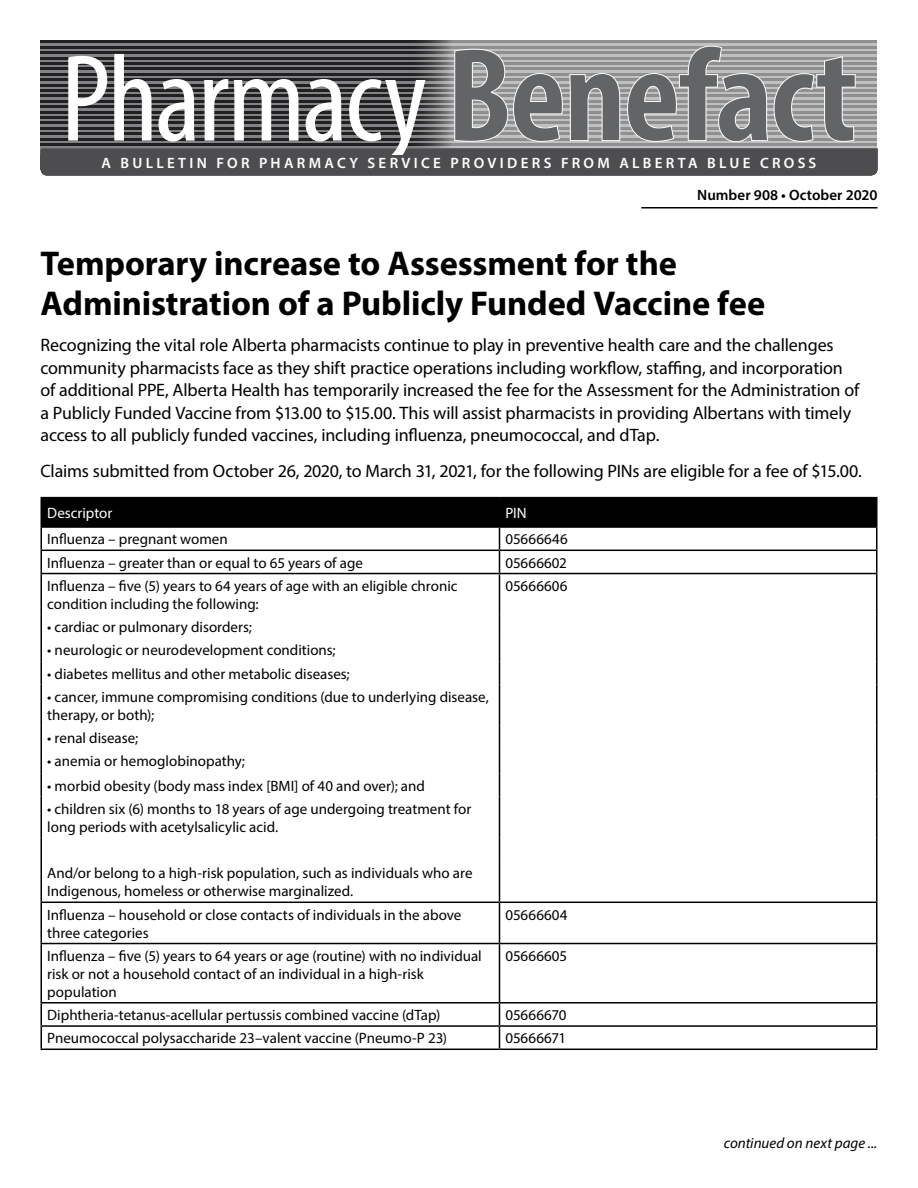
<style>
.page{position:relative;width:918px;height:1188px;background:#fff}
.page>*{position:absolute;margin:0;border:0;box-sizing:border-box;transform-origin:0 0}
.t1{font:700 34.5px/40.5px "Myriad Pro";letter-spacing:-.005em;color:#000}
.t2{font:18px/22.5px "Myriad Pro";letter-spacing:-.01em;color:#000}
.t3{font:15px/18px "Myriad Pro";color:#000}
.t4{font:600 15px "Myriad Pro";letter-spacing:.225em;color:#fff}
.t5{font:italic 15px "Myriad Pro";color:#000}
.t6{font:600 15px "Myriad Pro";letter-spacing:.005em;color:#000}
.t7{font:15px "Myriad Pro";color:#fff}
</style>
<div class="page">
<hr style="left:641px;top:207px;width:237px;height:1px;background:#000">
<hr style="left:40px;top:40px;width:838px;height:3px;background:#000">
<svg style="left:405px;top:40px;width:473px;height:5px;background:#9c9c9d"></svg>
<svg style="left:40px;top:45px;width:838px;height:131px;background:#7d7e7f"></svg>
<div style="left:40px;top:155px;width:838px;height:13px;background:#4d4d4f"></div>
<hr style="left:40px;top:497px;width:460px;height:1px;background:#000">
<hr style="left:40px;top:498px;width:2px;height:28px;background:#000">
<hr style="left:500px;top:497px;width:378px;height:1px;background:#000">
<hr style="left:876px;top:498px;width:2px;height:28px;background:#000">
<hr style="left:40px;top:526px;width:460px;height:2px;background:#000">
<hr style="left:40px;top:528px;width:2px;height:22px;background:#000">
<hr style="left:500px;top:526px;width:378px;height:2px;background:#000">
<hr style="left:876px;top:528px;width:2px;height:22px;background:#000">
<hr style="left:40px;top:944px;width:2px;height:58px;background:#000">
<hr style="left:499px;top:944px;width:1px;height:58px;background:#000">
<hr style="left:876px;top:944px;width:2px;height:58px;background:#000">
<hr style="left:40px;top:1002px;width:460px;height:2px;background:#000">
<hr style="left:40px;top:1004px;width:2px;height:21px;background:#000">
<hr style="left:500px;top:1002px;width:378px;height:2px;background:#000">
<hr style="left:876px;top:1004px;width:2px;height:21px;background:#000">
<hr style="left:40px;top:1025px;width:460px;height:2px;background:#000">
<hr style="left:40px;top:1027px;width:2px;height:22px;background:#000">
<hr style="left:500px;top:1025px;width:378px;height:2px;background:#000">
<svg style="left:499px;top:1004px;width:1px;height:45px"></svg>
<hr style="left:876px;top:1027px;width:2px;height:22px;background:#000">
<hr style="left:40px;top:1049px;width:460px;height:1px;background:#000">
<hr style="left:500px;top:1049px;width:378px;height:1px;background:#000">
<hr style="left:40px;top:574px;width:2px;height:41px;background:#000">
<hr style="left:40px;top:615px;width:2px;height:23px;background:#000">
<hr style="left:40px;top:638px;width:2px;height:23px;background:#000">
<hr style="left:40px;top:661px;width:2px;height:24px;background:#000">
<hr style="left:40px;top:685px;width:2px;height:41px;background:#000">
<hr style="left:40px;top:726px;width:2px;height:23px;background:#000">
<hr style="left:40px;top:749px;width:2px;height:24px;background:#000">
<hr style="left:40px;top:773px;width:2px;height:24px;background:#000">
<hr style="left:40px;top:797px;width:2px;height:41px;background:#000">
<hr style="left:40px;top:838px;width:2px;height:23px;background:#000">
<hr style="left:500px;top:550px;width:378px;height:1px;background:#000">
<hr style="left:876px;top:551px;width:2px;height:22px;background:#000">
<hr style="left:500px;top:573px;width:378px;height:1px;background:#000">
<hr style="left:499px;top:574px;width:1px;height:41px;background:#000">
<hr style="left:876px;top:574px;width:2px;height:41px;background:#000">
<svg style="left:499px;top:838px;width:1px;height:23px"></svg>
<hr style="left:876px;top:838px;width:2px;height:23px;background:#000">
<hr style="left:40px;top:550px;width:460px;height:1px;background:#000">
<hr style="left:40px;top:551px;width:2px;height:22px;background:#000">
<svg style="left:41px;top:498px;width:836px;height:75px"></svg>
<hr style="left:40px;top:573px;width:460px;height:1px;background:#000">
<svg style="left:499px;top:615px;width:1px;height:70px"></svg>
<hr style="left:499px;top:685px;width:1px;height:41px;background:#000">
<svg style="left:499px;top:726px;width:1px;height:71px"></svg>
<hr style="left:499px;top:797px;width:1px;height:41px;background:#000">
<hr style="left:876px;top:615px;width:2px;height:23px;background:#000">
<hr style="left:876px;top:638px;width:2px;height:23px;background:#000">
<hr style="left:876px;top:661px;width:2px;height:24px;background:#000">
<hr style="left:876px;top:685px;width:2px;height:41px;background:#000">
<hr style="left:876px;top:726px;width:2px;height:23px;background:#000">
<hr style="left:876px;top:749px;width:2px;height:24px;background:#000">
<hr style="left:876px;top:773px;width:2px;height:24px;background:#000">
<hr style="left:876px;top:797px;width:2px;height:41px;background:#000">
<hr style="left:40px;top:861px;width:2px;height:41px;background:#000">
<hr style="left:499px;top:861px;width:1px;height:41px;background:#000">
<hr style="left:876px;top:861px;width:2px;height:41px;background:#000">
<hr style="left:40px;top:902px;width:460px;height:1px;background:#000">
<hr style="left:40px;top:903px;width:2px;height:40px;background:#000">
<hr style="left:500px;top:902px;width:378px;height:1px;background:#000">
<hr style="left:499px;top:903px;width:1px;height:40px;background:#000">
<hr style="left:876px;top:903px;width:2px;height:40px;background:#000">
<hr style="left:40px;top:943px;width:460px;height:1px;background:#000">
<hr style="left:500px;top:943px;width:378px;height:1px;background:#000">
<p class="t4" style="left:102px;top:153px;width:716px">A BULLETIN FOR PHARMACY SERVICE PROVIDERS FROM ALBERTA BLUE CROSS</p>
<p class="t6" style="left:697px;top:186px;width:182px">Number 908 • October 2020</p>
<h1 class="t1" style="left:40px;top:242px;width:726px">Temporary increase to Assessment for the<br>Administration of a Publicly Funded Vaccine fee</h1>
<p class="t2" style="left:40px;top:334px;width:820px">Recognizing the vital role Alberta pharmacists continue to play in preventive health care and the challenges community pharmacists face as they shift practice operations including workflow, staffing, and incorporation of additional PPE, Alberta Health has temporarily increased the fee for the Assessment for the Administration of a Publicly Funded Vaccine from $13.00 to $15.00. This will assist pharmacists in providing Albertans with timely access to all publicly funded vaccines, including influenza, pneumococcal, and dTap.</p>
<p class="t2" style="left:40px;top:460px;width:823px">Claims submitted from October 26, 2020, to March 31, 2021, for the following PINs are eligible for a fee of $15.00.</p>
<p class="t7" style="left:47px;top:504px;width:67px">Descriptor</p>
<p class="t7" style="left:506px;top:504px;width:23px">PIN</p>
<p class="t3" style="left:47px;top:530px;width:182px">Influenza – pregnant women</p>
<p class="t3" style="left:506px;top:530px;width:64px">05666646</p>
<p class="t3" style="left:47px;top:553px;width:317px">Influenza – greater than or equal to 65 years of age</p>
<p class="t3" style="left:506px;top:553px;width:63px">05666602</p>
<p class="t3" style="left:47px;top:577px;width:412px">Influenza – five (5) years to 64 years of age with an eligible chronic condition including the following:</p>
<p class="t3" style="left:506px;top:577px;width:64px">05666606</p>
<p class="t3" style="left:47px;top:618px;width:206px">• cardiac or pulmonary disorders;</p>
<p class="t3" style="left:47px;top:641px;width:290px">• neurologic or neurodevelopment conditions;</p>
<p class="t3" style="left:47px;top:664px;width:304px">• diabetes mellitus and other metabolic diseases;</p>
<p class="t3" style="left:47px;top:688px;width:443px">• cancer, immune compromising conditions (due to underlying disease, therapy, or both);</p>
<p class="t3" style="left:47px;top:729px;width:92px">• renal disease;</p>
<p class="t3" style="left:47px;top:752px;width:199px">• anemia or hemoglobinopathy;</p>
<p class="t3" style="left:47px;top:776px;width:379px">• morbid obesity (body mass index [BMI] of 40 and over); and</p>
<p class="t3" style="left:47px;top:800px;width:426px">• children six (6) months to 18 years of age undergoing treatment for long periods with acetylsalicylic acid.</p>
<p class="t3" style="left:47px;top:864px;width:427px">And/or belong to a high-risk population, such as individuals who are<br>Indigenous, homeless or otherwise marginalized.</p>
<p class="t3" style="left:47px;top:905px;width:416px">Influenza – household or close contacts of individuals in the above three categories</p>
<p class="t3" style="left:506px;top:905px;width:64px">05666604</p>
<p class="t3" style="left:47px;top:947px;width:436px">Influenza – five (5) years to 64 years or age (routine) with no individual risk or not a household contact of an individual in a high-risk population</p>
<p class="t3" style="left:506px;top:947px;width:63px">05666605</p>
<p class="t3" style="left:47px;top:1006px;width:395px">Diphtheria-tetanus-acellular pertussis combined vaccine (dTap)</p>
<p class="t3" style="left:506px;top:1006px;width:62px">05666670</p>
<p class="t3" style="left:47px;top:1029px;width:401px">Pneumococcal polysaccharide 23–valent vaccine (Pneumo-P 23)</p>
<p class="t3" style="left:506px;top:1029px;width:62px">05666671</p>
<p class="t5" style="left:724px;top:1133px;width:155px">continued on next page ...</p>
</div>
